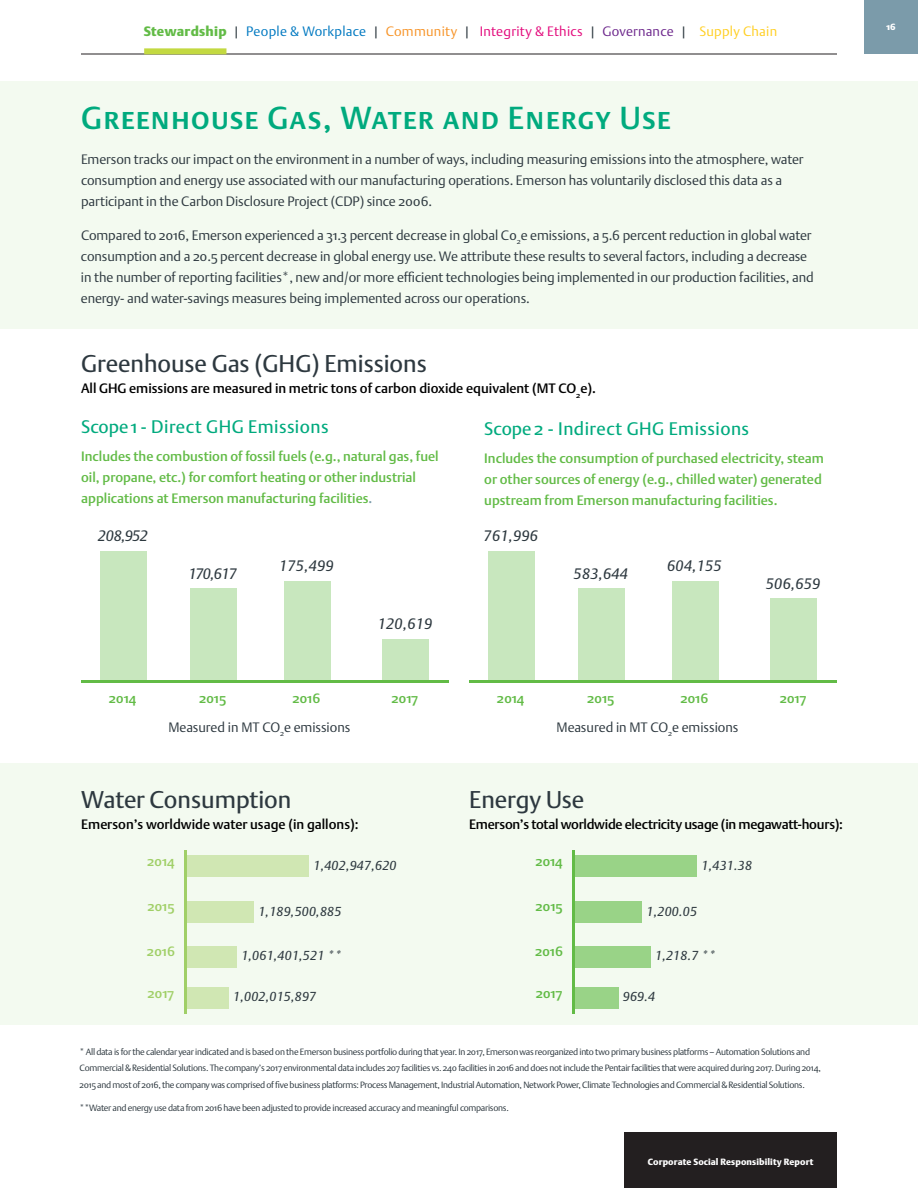
<style>
.page{position:relative;width:918px;height:1188px;background:#fff}
.page>*{position:absolute;margin:0;border:0;box-sizing:border-box;transform-origin:0 0}
.t1{font:500 31.5px "DTL Argo T Caps";letter-spacing:.03em;color:#00aa7e}
.t2{font:24px "DTL Argo ST";color:#2d383f}
.t3{font:18px "DTL Argo ST";letter-spacing:.025em;color:#00aa7e}
.t4{font:italic 15px "DTL Argo T";letter-spacing:.025em;color:#2d383f}
.t5{font:13.5px/21px "DTL Argo ST Light";letter-spacing:-.005em;color:#2d383f}
.t6{font:13.5px/21px "DTL Argo ST Medium";color:#62bb46}
.t7{font:13.5px "DTL Argo ST Medium";color:#000}
.t8{font:13.5px "DTL Argo ST Light";letter-spacing:.02em;color:#0079c1}
.t9{font:13.5px "DTL Argo ST Medium";letter-spacing:-.02em;color:#000}
.t10{font:13.5px "DTL Argo ST Medium";color:#a0cf67}
.t11{font:italic 12.9px "DTL Argo T";letter-spacing:.025em;color:#2d383f}
.t12{font:9px/16.5px "DTL Argo ST Light";letter-spacing:-.03em;color:#2d383f}
.t13{font:9px "DTL Argo ST Black";letter-spacing:.01em;color:#fff}
.s1{font-family:"DTL Argo ST Black";color:#62bb46}
.s2{color:#2d383f}
.s3{color:#f79428}
.s4{color:#e30a7c}
.s5{color:#6e298d}
.s6{color:#ffcf22}
.s7{color:#7b9baa}
</style>
<div class="page">
<div style="left:624px;top:1133px;width:213px;height:55px;background:#231f20"></div>
<div style="left:864px;top:0;width:54px;height:54px;background:#7b9baa"></div>
<div style="left:0;top:763px;width:918px;height:262px;background:#f3faf0"></div>
<div style="left:0;top:81px;width:918px;height:247px;background:#f3faf0"></div>
<hr style="left:81px;top:54px;width:756px;height:1px;background:#231f20">
<div style="left:100px;top:551px;width:47px;height:132px;background:#c8e7be"></div>
<div style="left:488px;top:551px;width:47px;height:132px;background:#c8e7be"></div>
<div style="left:190px;top:588px;width:47px;height:95px;background:#c8e7be"></div>
<div style="left:578px;top:588px;width:47px;height:95px;background:#c8e7be"></div>
<div style="left:284px;top:581px;width:46px;height:102px;background:#c8e7be"></div>
<div style="left:672px;top:581px;width:46px;height:102px;background:#c8e7be"></div>
<div style="left:382px;top:639px;width:47px;height:43px;background:#c8e7be"></div>
<div style="left:770px;top:598px;width:47px;height:84px;background:#c8e7be"></div>
<hr style="left:81px;top:680px;width:368px;height:3px;background:#62bb46">
<hr style="left:469px;top:680px;width:368px;height:3px;background:#62bb46">
<div style="left:186px;top:855px;width:123px;height:22px;background:#d0e7b3"></div>
<div style="left:574px;top:855px;width:123px;height:22px;background:#99d387"></div>
<div style="left:186px;top:901px;width:68px;height:21px;background:#d0e7b3"></div>
<div style="left:574px;top:901px;width:68px;height:21px;background:#99d387"></div>
<div style="left:186px;top:946px;width:51px;height:22px;background:#d0e7b3"></div>
<div style="left:186px;top:987px;width:42px;height:22px;background:#d0e7b3"></div>
<div style="left:574px;top:946px;width:77px;height:22px;background:#99d387"></div>
<div style="left:574px;top:987px;width:44px;height:22px;background:#99d387"></div>
<hr style="left:184px;top:851px;width:3px;height:163px;background:#a0cf67">
<hr style="left:572px;top:851px;width:3px;height:163px;background:#62bb46">
<div style="left:144px;top:48px;width:82px;height:6px;background:#c3d941"></div>
<p class="t8" style="left:144px;top:23px;width:635px"><span class="s1">Stewardship</span> <span class="s2">|</span> People &amp; Workplace <span class="s2">|</span> <span class="s3">Community</span> <span class="s2">|</span> <span class="s4">Integrity &amp; Ethics</span> <span class="s2">|</span> <span class="s5">Governance</span> <span class="s2">|</span> <span class="s6">Supply Chain</span></p>
<h1 class="t1" style="left:81px;top:99px;width:591px">Greenhouse Gas, Water and Energy Use</h1>
<p class="t5" style="left:81px;top:148px;width:724px">Emerson tracks our impact on the environment in a number of ways, including measuring emissions into the atmosphere, water consumption and energy use associated with our manufacturing operations. Emerson has voluntarily disclosed this data as a participant in the Carbon Disclosure Project (CDP) since 2006.</p>
<p class="t5" style="left:81px;top:225px;width:734px">Compared to 2016, Emerson experienced a 31.3 percent decrease in global C0<sub>2</sub>e emissions, a 5.6 percent reduction in global water consumption and a 20.5 percent decrease in global energy use. We attribute these results to several factors, including a decrease in the number of reporting facilities*, new and/or more efficient technologies being implemented in our production facilities, and energy- and water-savings measures being implemented across our operations.</p>
<h2 class="t2" style="left:81px;top:349px;width:347px">Greenhouse Gas (GHG) Emissions</h2>
<p class="t7" style="left:81px;top:380px;width:517px">All GHG emissions are measured in metric tons of carbon dioxide equivalent (MT CO<sub>2</sub>e).</p>
<h3 class="t3" style="left:81px;top:416px;width:249px">Scope 1 - Direct GHG Emissions</h3>
<p class="t6" style="left:81px;top:445px;width:359px">Includes the combustion of fossil fuels (e.g., natural gas, fuel oil, propane, etc.) for comfort heating or other industrial applications at Emerson manufacturing facilities<span class="s7">.</span></p>
<h3 class="t3" style="left:484px;top:418px;width:266px">Scope 2 - Indirect GHG Emissions</h3>
<p class="t6" style="left:484px;top:448px;width:341px">Includes the consumption of purchased electricity, steam or other sources of energy (e.g., chilled water) generated upstream from Emerson manufacturing facilities.</p>
<p class="t4" style="left:98px;top:527px;width:52px">208,952</p>
<p class="t4" style="left:484px;top:527px;width:56px">761,996</p>
<p class="t4" style="left:189px;top:565px;width:50px">170,617</p>
<p class="t4" style="left:279px;top:557px;width:56px">175,499</p>
<p class="t4" style="left:574px;top:565px;width:56px">583,644</p>
<p class="t4" style="left:667px;top:557px;width:56px">604,155</p>
<p class="t4" style="left:766px;top:574px;width:56px">506,659</p>
<p class="t4" style="left:378px;top:615px;width:56px">120,619</p>
<p class="t6" style="left:109px;top:687px;width:29px">2014</p>
<p class="t6" style="left:199px;top:687px;width:29px">2015</p>
<p class="t6" style="left:292px;top:687px;width:30px">2016</p>
<p class="t6" style="left:392px;top:687px;width:28px">2017</p>
<p class="t6" style="left:497px;top:687px;width:29px">2014</p>
<p class="t6" style="left:587px;top:687px;width:29px">2015</p>
<p class="t6" style="left:680px;top:687px;width:30px">2016</p>
<p class="t6" style="left:780px;top:687px;width:28px">2017</p>
<p class="t5" style="left:168px;top:716px;width:184px">Measured in MT CO<sub>2</sub>e emissions</p>
<p class="t5" style="left:556px;top:716px;width:184px">Measured in MT CO<sub>2</sub>e emissions</p>
<h2 class="t2" style="left:81px;top:786px;width:212px">Water Consumption</h2>
<p class="t7" style="left:81px;top:817px;width:279px">Emerson’s worldwide water usage (in gallons):</p>
<h2 class="t2" style="left:469px;top:786px;width:116px">Energy Use</h2>
<p class="t9" style="left:469px;top:817px;width:375px">Emerson’s total worldwide electricity usage (in megawatt-hours):</p>
<p class="t10" style="left:147px;top:853px;width:29px">2014</p>
<p class="t6" style="left:535px;top:851px;width:29px">2014</p>
<p class="t10" style="left:147px;top:898px;width:29px">2015</p>
<p class="t6" style="left:536px;top:896px;width:29px">2015</p>
<p class="t10" style="left:147px;top:944px;width:30px">2016</p>
<p class="t10" style="left:148px;top:985px;width:28px">2017</p>
<p class="t11" style="left:314px;top:858px;width:84px">1,402,947,620</p>
<p class="t11" style="left:702px;top:858px;width:52px">1,431.38</p>
<p class="t11" style="left:258px;top:904px;width:84px">1,189,500,885</p>
<p class="t11" style="left:647px;top:904px;width:52px">1,200.05</p>
<p class="t11" style="left:241px;top:948px;width:102px">1,061,401,521 **</p>
<p class="t11" style="left:233px;top:989px;width:84px">1,002,015,897</p>
<p class="t6" style="left:535px;top:941px;width:30px">2016</p>
<p class="t6" style="left:536px;top:982px;width:28px">2017</p>
<p class="t11" style="left:655px;top:948px;width:62px">1,218.7 **</p>
<p class="t11" style="left:623px;top:989px;width:34px">969.4</p>
<p class="t12" style="left:80px;top:1043px;width:743px">* All data is for the calendar year indicated and is based on the Emerson business portfolio during that year. In 2017, Emerson was reorganized into two primary business platforms – Automation Solutions and<br>Commercial &amp; Residential Solutions. The company’s 2017 environmental data includes 207 facilities vs. 240 facilities in 2016 and does not include the Pentair facilities that were acquired during 2017. During 2014,<br>2015 and most of 2016, the company was comprised of five business platforms: Process Management, Industrial Automation, Network Power, Climate Technologies and Commercial &amp; Residential Solutions.</p>
<p class="t12" style="left:80px;top:1099px;width:431px">**Water and energy use data from 2016 have been adjusted to provide increased accuracy and meaningful comparisons.</p>
<p class="t13" style="left:648px;top:1157px;width:167px">Corporate Social Responsibility Report</p>
<p class="t13" style="left:886px;top:22px;width:11px">16</p>
</div>
